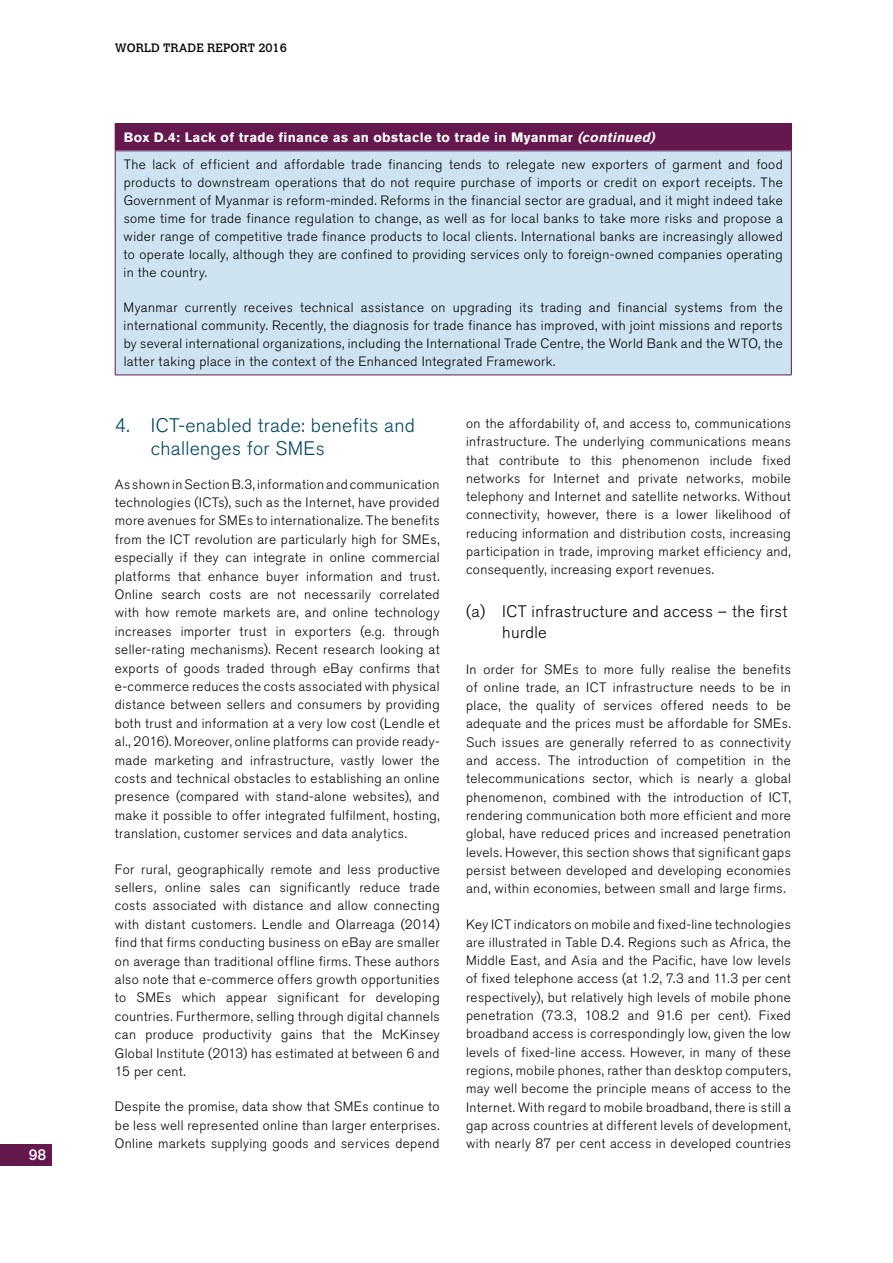
<style>
.page{position:relative;width:893px;height:1263px;background:#fff}
.page>*{position:absolute;margin:0;border:0;box-sizing:border-box;transform-origin:0 0}
.t1{font:300 19.5px/23px "Akzidenz Grotesk BE";letter-spacing:.015em;color:#004763}
.t2{font:300 16.5px/21.3px "Akzidenz Grotesk BE";letter-spacing:.02em;color:#000}
.t3{font:15px "Calvert MT Std";color:#fff}
.t4{font:300 13.5px/18.5px "Akzidenz Grotesk BE";letter-spacing:.03em;color:#000;text-align:justify}
.t5{font:12px "Calvert";color:#000}
.s1{font-weight:700;color:#fff}
.s2{font-weight:700;font-style:italic;color:#fff}
</style>
<div class="page">
<div style="left:0;top:1144px;width:51px;height:21px;background:#65184e"></div>
<div style="left:115px;top:124px;width:676px;height:27px;background:#65184e"></div>
<div style="left:115px;top:151px;width:676px;height:224px;background:#cee3f1"></div>
<hr style="left:115px;top:123px;width:677px;height:1px;background:#65184e">
<svg style="left:791px;top:124px;width:1px;height:26px"></svg>
<hr style="left:115px;top:150px;width:677px;height:1px;background:#65184e">
<hr style="left:115px;top:151px;width:1px;height:224px;background:#65184e">
<hr style="left:791px;top:151px;width:1px;height:224px;background:#65184e">
<hr style="left:115px;top:375px;width:677px;height:1px;background:#65184e">
<p class="t3" style="left:29px;top:1146px;width:19px">98</p>
<p class="t5" style="left:115px;top:40px;width:174px">WORLD TRADE REPORT 2016</p>
<p class="t4" style="left:124px;top:124px;width:661px;line-height:27px"><span class="s1">Box D.4: Lack of trade finance as an obstacle to trade in Myanmar</span> <span class="s2">(continued)<br></span>The lack of efficient and affordable trade financing tends to relegate new exporters of garment and food</p>
<p class="t4" style="left:124px;top:174px;width:661px;line-height:18px">products to downstream operations that do not require purchase of imports or credit on export receipts. The Government of Myanmar is reform-minded. Reforms in the financial sector are gradual, and it might indeed take some time for trade finance regulation to change, as well as for local banks to take more risks and propose a wider range of competitive trade finance products to local clients. International banks are increasingly allowed to operate locally, although they are confined to providing services only to foreign-owned companies operating in the country.</p>
<p class="t4" style="left:124px;top:299px;width:661px;line-height:18px">Myanmar currently receives technical assistance on upgrading its trading and financial systems from the international community. Recently, the diagnosis for trade finance has improved, with joint missions and reports by several international organizations, including the International Trade Centre, the World Bank and the WTO, the latter taking place in the context of the Enhanced Integrated Framework.</p>
<h1 class="t1" style="left:151px;top:414px;width:266px;text-indent:-36px">4. ICT-enabled trade: benefits and challenges for SMEs</h1>
<p class="t4" style="left:115px;top:475px;width:326px">As shown in SectionB.3, information and communication technologies (ICTs), such as the Internet, have provided more avenues for SMEs to internationalize. The benefits from the ICT revolution are particularly high for SMEs, especially if they can integrate in online commercial platforms that enhance buyer information and trust.<br>Online search costs are not necessarily correlated with how remote markets are, and online technology increases importer trust in exporters (e.g. through seller-rating mechanisms). Recent research looking at exports of goods traded through eBay confirms that e-commerce reduces the costs associated with physical distance between sellers and consumers by providing both trust and information at a very low cost (Lendle et al., 2016). Moreover, online platforms can provide ready&shy;made marketing and infrastructure, vastly lower the costs and technical obstacles to establishing an online presence (compared with stand-alone websites), and make it possible to offer integrated fulfilment, hosting, translation, customer services and data analytics.</p>
<p class="t4" style="left:115px;top:860px;width:326px">For rural, geographically remote and less productive sellers, online sales can significantly reduce trade costs associated with distance and allow connecting with distant customers. Lendle and Olarreaga (2014) find that firms conducting business on eBay are smaller on average than traditional offline firms. These authors also note that e-commerce offers growth opportunities to SMEs which appear significant for developing countries. Furthermore, selling through digital channels can produce productivity gains that the McKinsey Global Institute (2013) has estimated at between 6 and 15 per cent.</p>
<p class="t4" style="left:115px;top:1098px;width:326px">Despite the promise, data show that SMEs continue to be less well represented online than larger enterprises.<br>Online markets supplying goods and services depend</p>
<p class="t4" style="left:466px;top:414px;width:326px">on the affordability of, and access to, communications infrastructure. The underlying communications means that contribute to this phenomenon include fixed networks for Internet and private networks, mobile telephony and Internet and satellite networks. Without connectivity, however, there is a lower likelihood of reducing information and distribution costs, increasing participation in trade, improving market efficiency and, consequently, increasing export revenues.</p>
<p class="t2" style="left:502px;top:601px;width:286px;text-indent:-36px">(a) ICT infrastructure and access – the first hurdle</p>
<p class="t4" style="left:466px;top:660px;width:326px">In order for SMEs to more fully realise the benefits of online trade, an ICT infrastructure needs to be in place, the quality of services offered needs to be adequate and the prices must be affordable for SMEs.<br>Such issues are generally referred to as connectivity and access. The introduction of competition in the telecommunications sector, which is nearly a global phenomenon, combined with the introduction of ICT, rendering communication both more efficient and more global, have reduced prices and increased penetration levels. However, this section shows that significant gaps persist between developed and developing economies and, within economies, between small and large firms.</p>
<p class="t4" style="left:466px;top:915px;width:326px">Key ICT indicators on mobile and fixed-line technologies are illustrated in Table D.4. Regions such as Africa, the Middle East, and Asia and the Pacific, have low levels of fixed telephone access (at 1.2, 7.3 and 11.3 per cent respectively), but relatively high levels of mobile phone penetration (73.3, 108.2 and 91.6 per cent). Fixed broadband access is correspondingly low, given the low levels of fixed-line access. However, in many of these regions, mobile phones, rather than desktop computers, may well become the principle means of access to the Internet. With regard to mobile broadband, there is still a gap across countries at different levels of development, with nearly 87 per cent access in developed countries</p>
</div>
